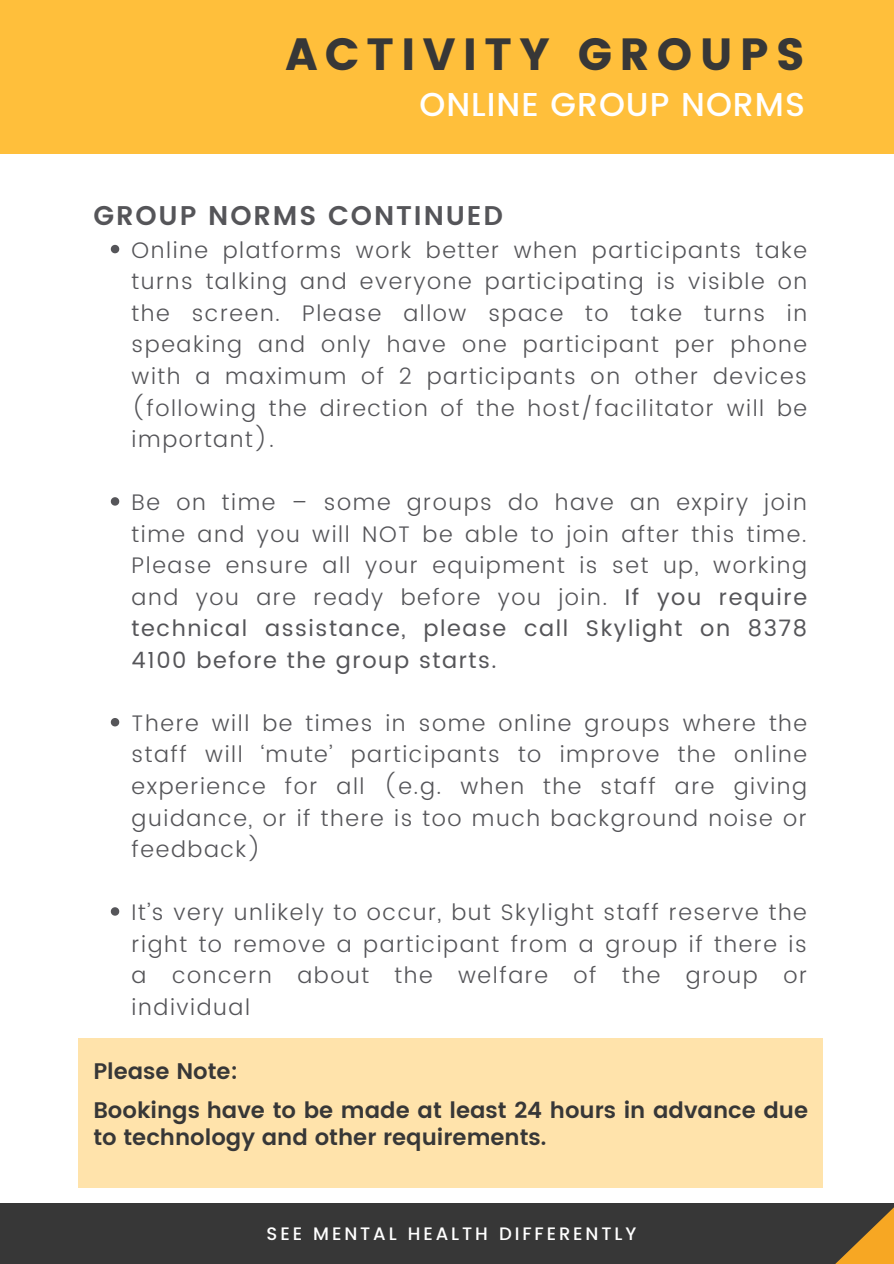
<style>
.page{position:relative;width:894px;height:1264px;background:#fff}
.page>*{position:absolute;margin:0;border:0;box-sizing:border-box;transform-origin:0 0}
.t1{font:45px "Poppins";letter-spacing:.16em;color:#373737}
.t2{font:500 33px "Poppins";letter-spacing:.03em;color:#fff}
.t3{font:600 27px "Poppins";letter-spacing:.07em;color:#555559}
.t4{font:300 22.5px/31.5px "Poppins";letter-spacing:.07em;color:#555559;text-align:justify}
.t5{font:600 22.5px/27px "Poppins";color:#373737}
.t6{font:500 18px "Poppins";letter-spacing:.16em;color:#fff}
.s1{font-weight:400}
</style>
<div class="page">
<div style="left:0;top:1203px;width:893px;height:60px;background:#373737"></div>
<svg style="left:836px;top:1208px;width:57px;height:55px"></svg>
<div style="left:0;top:0;width:893px;height:153px;background:#ffbf3b"></div>
<svg style="left:111px;top:245px;width:8px;height:8px"></svg>
<svg style="left:111px;top:497px;width:8px;height:8px"></svg>
<svg style="left:111px;top:718px;width:8px;height:8px"></svg>
<svg style="left:111px;top:907px;width:8px;height:8px"></svg>
<div style="left:78px;top:1037px;width:745px;height:150px;background:#ffe3ab"></div>
<p class="t1" style="left:285px;top:29px;width:521px">ACTIVITY GROUPS</p>
<p class="t2" style="left:419px;top:85px;width:387px">ONLINE GROUP NORMS</p>
<p class="t3" style="left:93px;top:199px;width:411px">GROUP NORMS CONTINUED</p>
<p class="t4" style="left:132px;top:234px;width:676px">Online platforms work better when participants take turns talking and everyone participating is visible on the screen. Please allow space to take turns in speaking and only have one participant per phone with a maximum of 2 participants on other devices (following the direction of the host/facilitator will be important).</p>
<p class="t4" style="left:132px;top:486px;width:677px">Be on time – some groups do have an expiry join time and you will NOT be able to join after this time.<br>Please ensure all your equipment is set up, working and you are ready before you join. <span class="s1">If you require technical assistance, please call Skylight on 8378<br>4100 before the group starts.</span></p>
<p class="t4" style="left:132px;top:707px;width:676px">There will be times in some online groups where the staff will ‘mute’ participants to improve the online experience for all (e.g. when the staff are giving guidance, or if there is too much background noise or feedback)</p>
<p class="t4" style="left:132px;top:896px;width:676px">It’s very unlikely to occur, but Skylight staff reserve the right to remove a participant from a group if there is a concern about the welfare of the group or individual</p>
<p class="t5" style="left:93px;top:1057px;width:146px">Please Note:</p>
<p class="t5" style="left:93px;top:1096px;width:716px">Bookings have to be made at least 24 hours in advance due to technology and other requirements.</p>
<p class="t6" style="left:266px;top:1223px;width:371px">SEE MENTAL HEALTH DIFFERENTLY</p>
</div>
